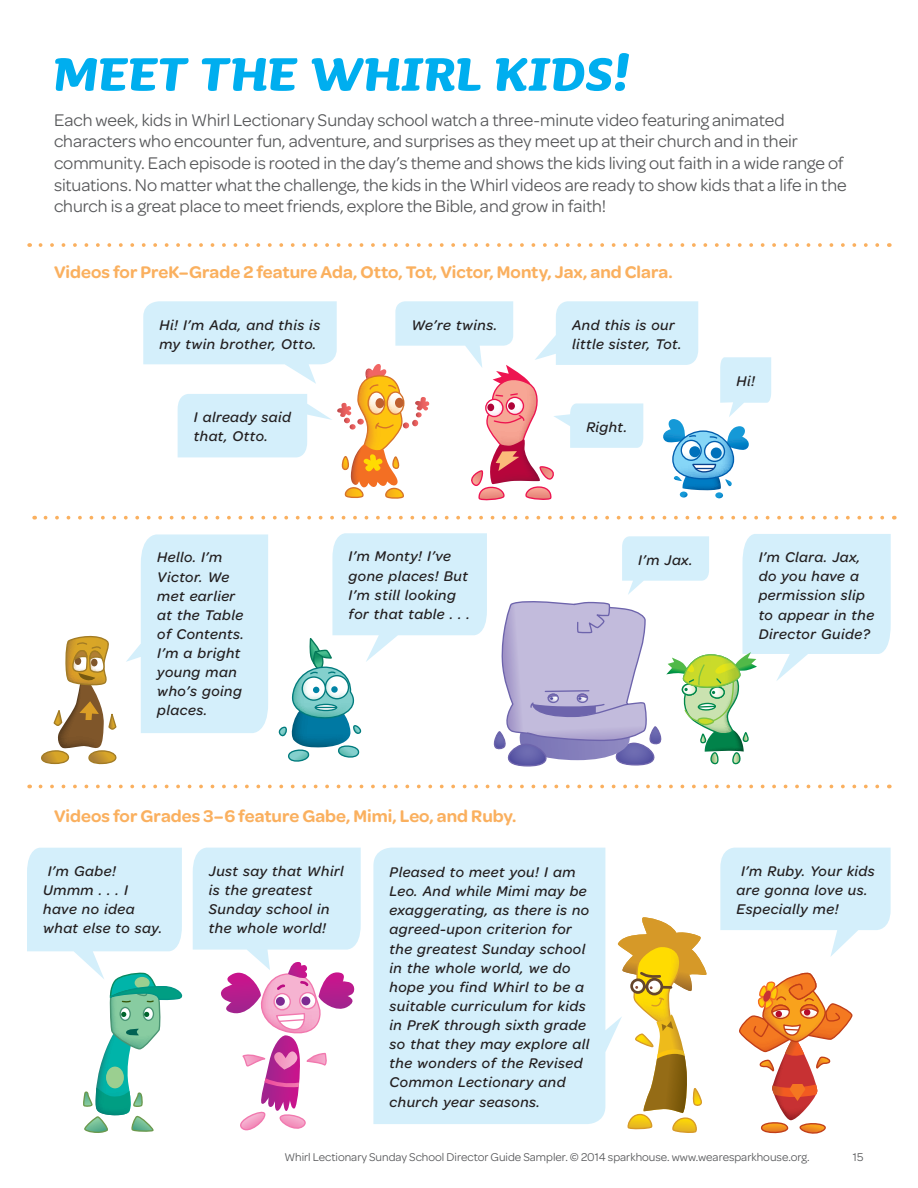
<style>
.page{position:relative;width:918px;height:1188px;background:#fff}
.page>*{position:absolute;margin:0;border:0;box-sizing:border-box;transform-origin:0 0}
.t1{font:italic 700 60px "Sauna";letter-spacing:.025em;color:#00aeef}
.t2{font:18px/21.6px "Omnes";letter-spacing:-.005em;color:#57585a}
.t3{font:600 18px "Omnes";color:#fab05f}
.t4{font:italic 500 15px/19.2px "Omnes";letter-spacing:.035em;color:#231f20}
.t5{font:12px "Omnes";color:#57585a}
</style>
<div class="page">
<div style="left:373px;top:848px;width:244px;height:276px;background:#d4effb"></div>
<svg style="left:41px;top:534px;width:227px;height:231px"></svg>
<svg style="left:617px;top:917px;width:90px;height:216px"></svg>
<svg style="left:739px;top:972px;width:114px;height:162px"></svg>
<svg style="left:143px;top:301px;width:628px;height:200px"></svg>
<svg style="left:278px;top:533px;width:613px;height:234px"></svg>
<svg style="left:27px;top:848px;width:156px;height:285px"></svg>
<svg style="left:720px;top:848px;width:171px;height:109px"></svg>
<svg style="left:193px;top:848px;width:168px;height:283px"></svg>
<svg style="left:40px;top:785px;width:840px;height:3px"></svg>
<svg style="left:40px;top:243px;width:840px;height:4px"></svg>
<svg style="left:45px;top:516px;width:840px;height:4px"></svg>
<h1 class="t1" style="left:54px;top:36px;width:576px">Meet the Whirl Kids!</h1>
<p class="t2" style="left:54px;top:109px;width:794px">Each week, kids in Whirl Lectionary Sunday school watch a three-minute video featuring animated characters who encounter fun, adventure, and surprises as they meet up at their church and in their community. Each episode is rooted in the day’s theme and shows the kids living out faith in a wide range of situations. No matter what the challenge, the kids in the Whirl videos are ready to show kids that a life in the church is a great place to meet friends, explore the Bible, and grow in faith!</p>
<p class="t3" style="left:54px;top:262px;width:620px">Videos for PreK–Grade 2 feature Ada, Otto, Tot, Victor, Monty, Jax, and Clara.</p>
<p class="t4" style="left:159px;top:315px;width:162px">Hi! I’m Ada, and this is my twin brother, Otto.</p>
<p class="t4" style="left:572px;top:315px;width:111px">And this is our little sister, Tot.</p>
<p class="t4" style="left:412px;top:315px;width:87px">We’re twins.</p>
<p class="t4" style="left:194px;top:408px;width:99px">I already said that, Otto.</p>
<p class="t4" style="left:157px;top:548px;width:88px">Hello. I’m<br>Victor. We met earlier at the Table of Contents.<br>I’m a bright young man who’s going places.</p>
<p class="t4" style="left:586px;top:417px;width:42px">Right.</p>
<p class="t4" style="left:349px;top:547px;width:123px">I’m Monty! I’ve gone places! But<br>I’m still looking for that table . . .</p>
<p class="t4" style="left:638px;top:550px;width:56px">I’m Jax.</p>
<p class="t3" style="left:54px;top:806px;width:464px">Videos for Grades 3–6 feature Gabe, Mimi, Leo, and Ruby.</p>
<p class="t4" style="left:736px;top:371px;width:20px">Hi!</p>
<p class="t4" style="left:759px;top:548px;width:117px">I’m Clara. Jax, do you have a permission slip to appear in the<br>Director Guide?</p>
<p class="t4" style="left:43px;top:861px;width:120px;text-indent:5px">I’m Gabe!<br>Ummm . . . I have no idea what else to say.</p>
<p class="t4" style="left:737px;top:861px;width:140px;text-indent:5px">I’m Ruby. Your kids are gonna love us.<br>Especially me!</p>
<p class="t4" style="left:209px;top:861px;width:136px">Just say that Whirl is the greatest<br>Sunday school in the whole world!</p>
<p class="t4" style="left:390px;top:863px;width:201px">Pleased to meet you! I am<br>Leo. And while Mimi may be exaggerating, as there is no agreed-upon criterion for the greatest Sunday school in the whole world, we do hope you find Whirl to be a suitable curriculum for kids in PreK through sixth grade so that they may explore all the wonders of the Revised<br>Common Lectionary and church year seasons.</p>
<p class="t5" style="left:284px;top:1150px;width:527px">Whirl Lectionary Sunday School Director Guide Sampler. © 2014 sparkhouse. www.wearesparkhouse.org.</p>
<p class="t5" style="left:853px;top:1150px;width:12px">15</p>
</div>
